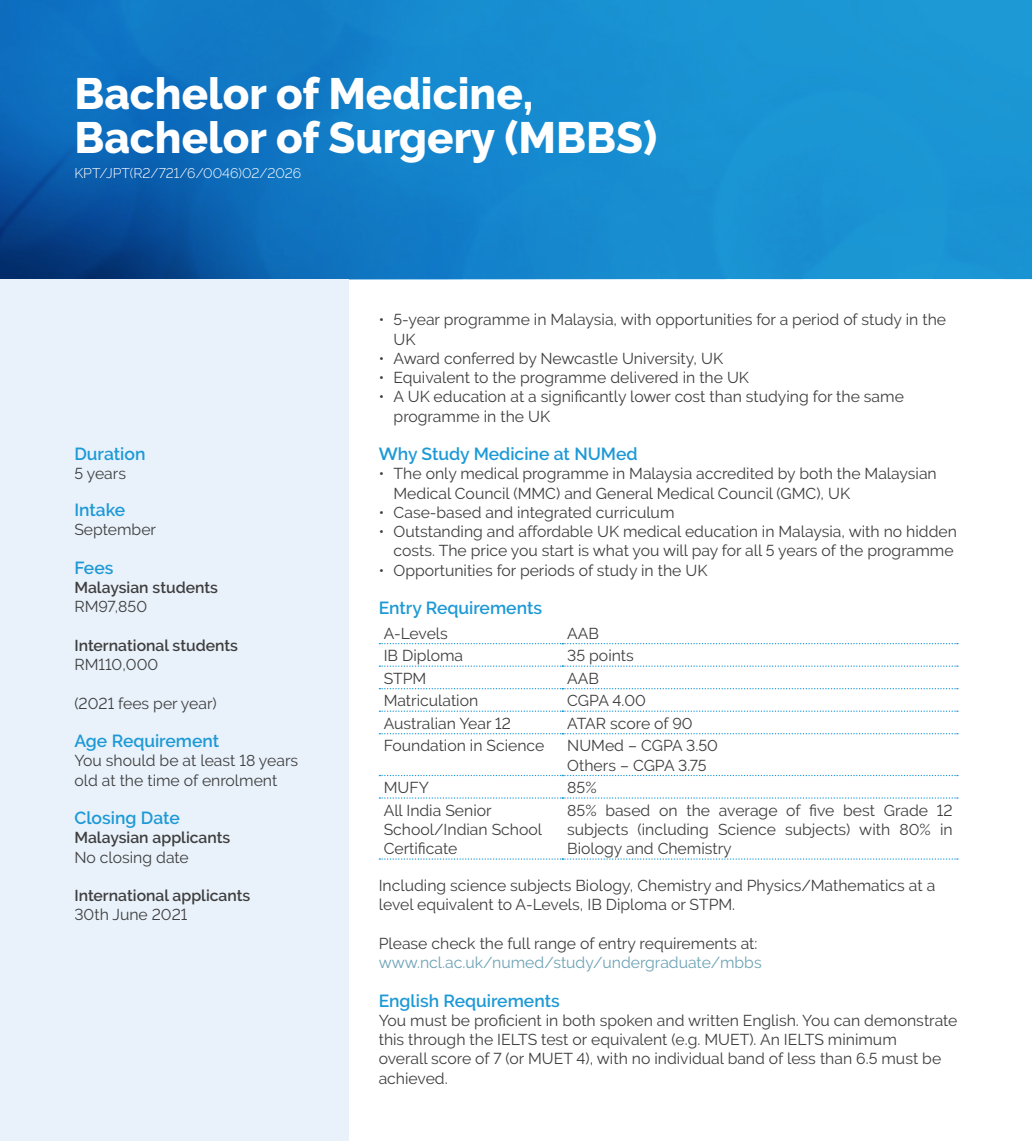
<style>
.page{position:relative;width:1032px;height:1141px;background:#fff}
.page>*{position:absolute;margin:0;border:0;box-sizing:border-box;transform-origin:0 0}
.t1{font:800 43.75px/43.8px "Derailed";color:#fff}
.t2{font:600 17.5px "Derailed";color:#1d99d6}
.t3{font:15.75px/19.2px "Derailed";color:#3e3e3f}
.t4{font:600 15.75px "Derailed";color:#3e3e3f}
.t5{font:15.75px "Derailed";color:#6da2b5}
.t6{font:300 14px "Derailed";color:#fff}
</style>
<div class="page">
<div style="left:0;top:279px;width:349px;height:862px;background:#e9f2fa"></div>
<svg style="left:0;top:0;width:1032px;height:279px;background:#1481c7"></svg>
<svg style="left:379px;top:665px;width:579px;height:2px"></svg>
<svg style="left:379px;top:688px;width:579px;height:1px"></svg>
<svg style="left:379px;top:711px;width:579px;height:1px"></svg>
<svg style="left:379px;top:733px;width:579px;height:1px"></svg>
<svg style="left:379px;top:775px;width:579px;height:1px"></svg>
<svg style="left:379px;top:797px;width:579px;height:2px"></svg>
<svg style="left:379px;top:858px;width:579px;height:2px"></svg>
<svg style="left:379px;top:643px;width:579px;height:1px"></svg>
<h1 class="t1" style="left:74px;top:73px;width:584px">Bachelor of Medicine,<br>Bachelor of Surgery (MBBS)</h1>
<p class="t6" style="left:74px;top:165px;width:228px">KPT/JPT(R2/721/6/0046)02/2026</p>
<p class="t2" style="left:74px;top:444px;width:73px">Duration</p>
<p class="t3" style="left:74px;top:464px;width:53px">5 years</p>
<p class="t2" style="left:74px;top:500px;width:52px">Intake</p>
<p class="t3" style="left:74px;top:520px;width:83px">September</p>
<p class="t2" style="left:74px;top:558px;width:41px">Fees</p>
<p class="t4" style="left:74px;top:579px;width:145px">Malaysian students</p>
<p class="t3" style="left:74px;top:597px;width:74px">RM97,850</p>
<p class="t4" style="left:74px;top:636px;width:165px">International students</p>
<p class="t3" style="left:74px;top:655px;width:85px">RM110,000</p>
<p class="t3" style="left:74px;top:693px;width:144px">(2021 fees per year)</p>
<p class="t2" style="left:74px;top:731px;width:146px">Age Requirement</p>
<p class="t3" style="left:74px;top:751px;width:225px">You should be at least 18 years old at the time of enrolment</p>
<p class="t2" style="left:74px;top:808px;width:107px">Closing Date</p>
<p class="t4" style="left:74px;top:829px;width:157px">Malaysian applicants</p>
<p class="t3" style="left:74px;top:847px;width:116px">No closing date</p>
<p class="t4" style="left:74px;top:887px;width:177px">International applicants</p>
<p class="t3" style="left:74px;top:905px;width:115px">30th June 2021</p>
<p class="t3" style="left:394px;top:310px;width:554px;text-indent:-15px">• 5-year programme in Malaysia, with opportunities for a period of study in the<br>UK</p>
<p class="t3" style="left:379px;top:349px;width:346px">• Award conferred by Newcastle University, UK</p>
<p class="t3" style="left:379px;top:368px;width:372px">• Equivalent to the programme delivered in the UK</p>
<p class="t3" style="left:394px;top:387px;width:512px;text-indent:-15px">• A UK education at a significantly lower cost than studying for the same programme in the UK</p>
<p class="t2" style="left:379px;top:444px;width:260px">Why Study Medicine at NUMed</p>
<p class="t3" style="left:394px;top:464px;width:545px;text-indent:-15px">• The only medical programme in Malaysia accredited by both the Malaysian<br>Medical Council (MMC) and General Medical Council (GMC), UK</p>
<p class="t3" style="left:379px;top:503px;width:297px">• Case-based and integrated curriculum</p>
<p class="t3" style="left:379px;top:522px;width:580px;text-align:right">• Outstanding and affordable UK medical education in Malaysia, with no hidden costs. The price you start is what you will pay for all 5 years of the programme</p>
<p class="t3" style="left:379px;top:561px;width:330px">• Opportunities for periods of study in the UK</p>
<p class="t2" style="left:379px;top:598px;width:165px">Entry Requirements</p>
<p class="t3" style="left:384px;top:624px;width:66px">A-Levels</p>
<p class="t3" style="left:567px;top:624px;width:33px">AAB</p>
<p class="t3" style="left:384px;top:646px;width:81px">IB Diploma</p>
<p class="t3" style="left:567px;top:646px;width:68px">35 points</p>
<p class="t3" style="left:384px;top:669px;width:44px">STPM</p>
<p class="t3" style="left:567px;top:669px;width:33px">AAB</p>
<p class="t3" style="left:384px;top:691px;width:96px">Matriculation</p>
<p class="t3" style="left:567px;top:691px;width:80px">CGPA 4.00</p>
<p class="t3" style="left:384px;top:714px;width:129px">Australian Year 12</p>
<p class="t3" style="left:567px;top:714px;width:127px">ATAR score of 90</p>
<p class="t3" style="left:384px;top:736px;width:162px">Foundation in Science</p>
<p class="t3" style="left:567px;top:736px;width:152px">NUMed – CGPA 3.50<br>Others – CGPA 3.75</p>
<p class="t3" style="left:384px;top:778px;width:47px">MUFY</p>
<p class="t3" style="left:567px;top:778px;width:31px">85%</p>
<p class="t3" style="left:384px;top:800px;width:160px">All India Senior<br>School/Indian School<br>Certificate</p>
<p class="t3" style="left:567px;top:800px;width:387px;text-align:justify">85% based on the average of five best Grade 12 subjects (including Science subjects) with 80% in Biology and Chemistry</p>
<p class="t3" style="left:379px;top:876px;width:558px">Including science subjects Biology, Chemistry and Physics/Mathematics at a level equivalent to A-Levels, IB Diploma or STPM.</p>
<p class="t3" style="left:379px;top:934px;width:380px">Please check the full range of entry requirements at:</p>
<p class="t5" style="left:379px;top:954px;width:384px">www.ncl.ac.uk/numed/study/undergraduate/mbbs</p>
<p class="t2" style="left:379px;top:991px;width:183px">English Requirements</p>
<p class="t3" style="left:379px;top:1011px;width:580px">You must be proficient in both spoken and written English. You can demonstrate this through the IELTS test or equivalent (e.g. MUET). An IELTS minimum<br>overall score of 7 (or MUET 4), with no individual band of less than 6.5 must be achieved.</p>
</div>
